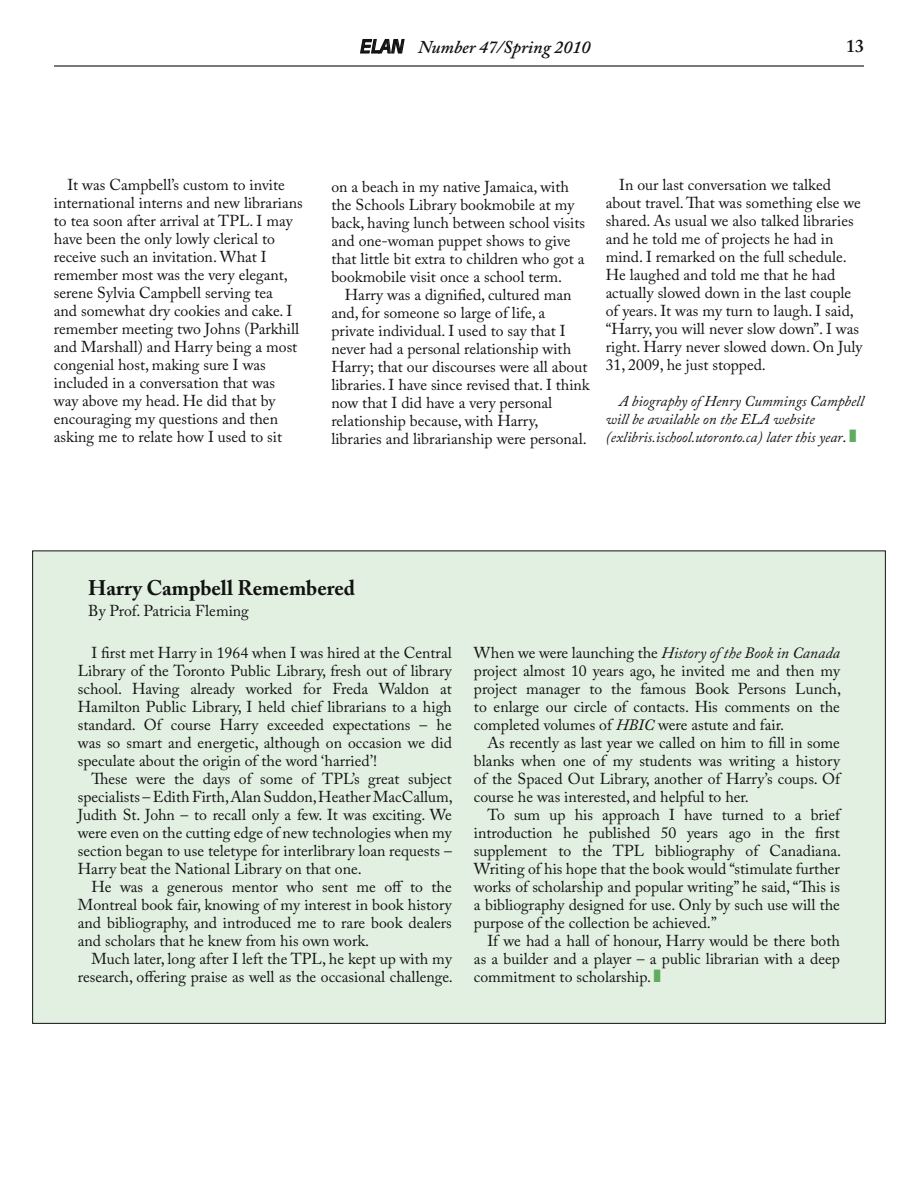
<style>
.page{position:relative;width:918px;height:1188px;background:#fff}
.page>*{position:absolute;margin:0;border:0;box-sizing:border-box;transform-origin:0 0}
.t1{font:700 21px "Adobe Caslon Pro";color:#121212}
.t2{font:italic 600 18px "Adobe Caslon Pro";color:#121212}
.t3{font:600 18px "Adobe Caslon Pro";color:#121212}
.t4{font:15.75px/18px "Adobe Caslon Pro";color:#121212;text-align:justify}
.t5{font:italic 15px/18px "Adobe Caslon Pro";color:#121212}
.s1{font-family:"Antique Olive Std";font-weight:400}
.s2{font-style:normal;font-size:15.75px}
.s3{color:#5fac5e}
.s4{font-style:italic}
</style>
<div class="page">
<hr style="left:54px;top:65px;width:810px;height:2px;background:#121212">
<svg style="left:360px;top:39px;width:45px;height:15px"></svg>
<div style="left:33px;top:551px;width:852px;height:472px;background:#e2f0e2"></div>
<p class="t2" style="left:360px;top:36px;width:232px"><span class="s1">ELAN</span> Number 47/Spring 2010</p>
<p class="t3" style="left:846px;top:35px;width:19px">13</p>
<p class="t4" style="left:54px;top:176px;width:250px;text-align:left;text-indent:13px">It was Campbell’s custom to invite international interns and new librarians to tea soon after arrival at TPL. I may have been the only lowly clerical to receive such an invitation. What I remember most was the very elegant, serene Sylvia Campbell serving tea<br>and somewhat dry cookies and cake. I remember meeting two Johns (Parkhill and Marshall) and Harry being a most congenial host, making sure I was included in a conversation that was way above my head. He did that by encouraging my questions and then asking me to relate how I used to sit</p>
<p class="t4" style="left:331px;top:177px;width:255px;text-align:left">on a beach in my native Jamaica, with the Schools Library bookmobile at my back, having lunch between school visits and one-woman puppet shows to give that little bit extra to children who got a bookmobile visit once a school term.</p>
<p class="t4" style="left:331px;top:285px;width:260px;text-align:left;text-indent:13px">Harry was a dignified, cultured man and, for someone so large of life, a private individual. I used to say that I never had a personal relationship with Harry; that our discourses were all about libraries. I have since revised that. I think now that I did have a very personal relationship because, with Harry, libraries and librarianship were personal.</p>
<p class="t4" style="left:606px;top:176px;width:258px;text-align:left;text-indent:13px">In our last conversation we talked about travel. That was something else we shared. As usual we also talked libraries and he told me of projects he had in mind. I remarked on the full schedule.<br>He laughed and told me that he had actually slowed down in the last couple of years. It was my turn to laugh. I said, “Harry, you will never slow down”. I was right. Harry never slowed down. On July 31, 2009, he just stopped.</p>
<p class="t5" style="left:606px;top:392px;width:260px;text-indent:14px">A biography of Henry Cummings Campbell will be available on the ELA website (exlibris.ischool.utoronto.ca) later this year<span class="s2">.</span> <span class="s3">■</span></p>
<h1 class="t1" style="left:88px;top:575px;width:268px">Harry Campbell Remembered</h1>
<p class="t4" style="left:88px;top:601px;width:162px">By Prof. Patricia Fleming</p>
<p class="t4" style="left:78px;top:643px;width:375px;text-indent:13px">I first met Harry in 1964 when I was hired at the Central Library of the Toronto Public Library, fresh out of library school. Having already worked for Freda Waldon at Hamilton Public Library, I held chief librarians to a high standard. Of course Harry exceeded expectations – he was so smart and energetic, although on occasion we did speculate about the origin of the word ‘harried’!</p>
<p class="t4" style="left:78px;top:769px;width:377px;text-indent:13px">These were the days of some of TPL’s great subject specialists – Edith Firth, Alan Suddon, Heather MacCallum, Judith St. John – to recall only a few. It was exciting. We were even on the cutting edge of new technologies when my section began to use teletype for interlibrary loan requests – Harry beat the National Library on that one.</p>
<p class="t4" style="left:78px;top:877px;width:375px;text-indent:13px">He was a generous mentor who sent me off to the Montreal book fair, knowing of my interest in book history and bibliography, and introduced me to rare book dealers and scholars that he knew from his own work.</p>
<p class="t4" style="left:78px;top:949px;width:377px;text-align:right">Much later, long after I left the TPL, he kept up with my research, offering praise as well as the occasional challenge.</p>
<p class="t4" style="left:474px;top:643px;width:369px">When we were launching the <span class="s4">History of the Book in Canada </span>project almost 10 years ago, he invited me and then my project manager to the famous Book Persons Lunch, to enlarge our circle of contacts. His comments on the completed volumes of <span class="s4">HBIC</span> were astute and fair.</p>
<p class="t4" style="left:474px;top:733px;width:367px;text-indent:13px">As recently as last year we called on him to fill in some blanks when one of my students was writing a history of the Spaced Out Library, another of Harry’s coups. Of course he was interested, and helpful to her.</p>
<p class="t4" style="left:474px;top:805px;width:369px;text-indent:13px">To sum up his approach I have turned to a brief introduction he published 50 years ago in the first supplement to the TPL bibliography of Canadiana.<br>Writing of his hope that the book would “stimulate further works of scholarship and popular writing” he said, “This is a bibliography designed for use. Only by such use will the purpose of the collection be achieved.”</p>
<p class="t4" style="left:474px;top:931px;width:368px;text-indent:13px">If we had a hall of honour, Harry would be there both as a builder and a player – a public librarian with a deep commitment to scholarship. <span class="s3">■</span></p>
</div>
